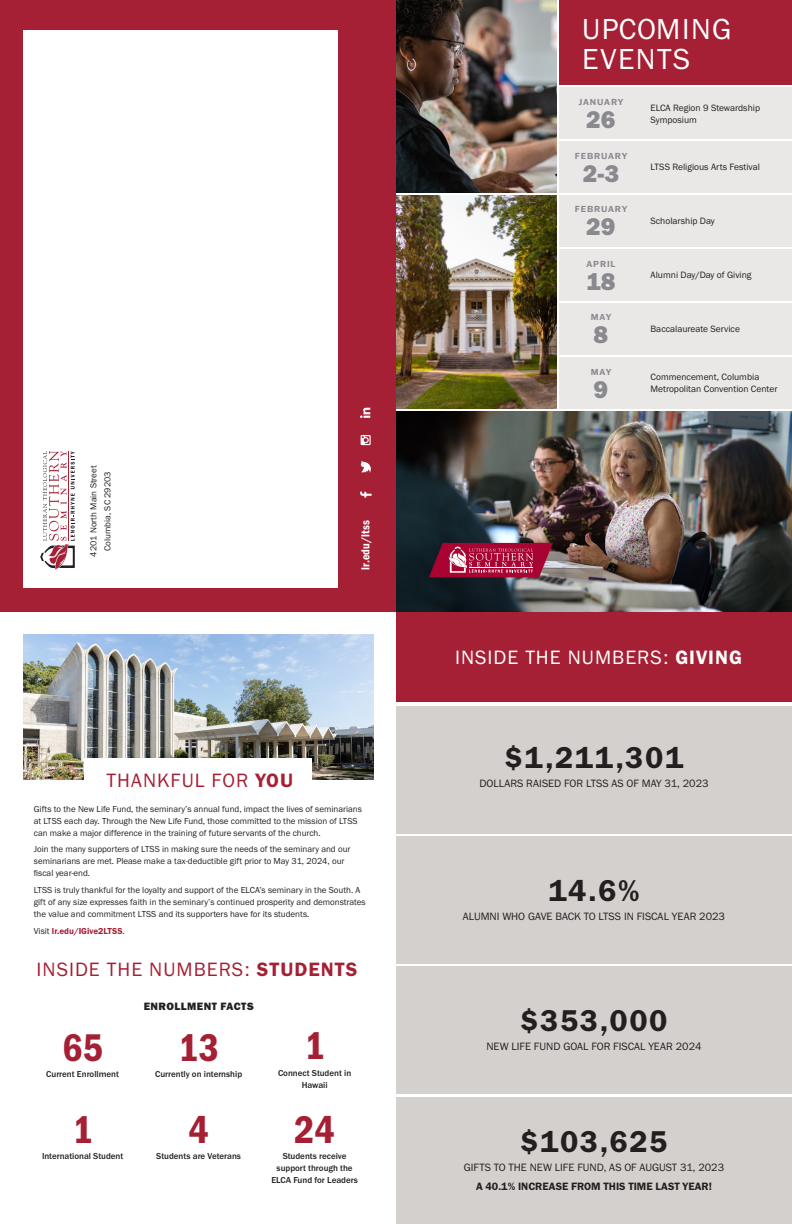
<style>
.page{position:relative;width:792px;height:1224px;background:#fff}
.page>*{position:absolute;margin:0;border:0;box-sizing:border-box;transform-origin:0 0}
.t1{font:40px "Franklin Gothic URW Con Dem";color:#a62035}
.body_copy{font:31.2px "Franklin Gothic URW Dem";letter-spacing:.05em;color:#231f20}
.body_copy-2{font:30px "Franklin Gothic URW Boo";letter-spacing:.05em;color:#fff}
.body_copy-3{font:25px "Franklin Gothic URW Hea";color:#8a8a8e}
.t2{font:20px "Franklin Gothic URW Boo";letter-spacing:.05em;color:#a62035}
.t3{font:20px "Franklin Gothic URW Boo";letter-spacing:.05em;color:#fff}
.t4{font:12px "Franklin Gothic URW Con Dem";letter-spacing:.01em;color:#fff}
.body_copy-4{font:11px "Franklin Gothic URW Boo";color:#231f20}
.body_copy-5{font:11px "Franklin Gothic URW Dem";color:#231f20}
.t5{font:11px "Franklin Gothic URW Hea";letter-spacing:.04em;color:#231f20}
.t6{font:9.5px/12px "Franklin Gothic URW Boo";color:#231f20}
.body_copy-6{font:9px/12px "Franklin Gothic URW Boo";color:#231f20}
.t7{font:500 9px/12px "Franklin Gothic URW";color:#231f20;text-align:center}
.t8{font:9px "Franklin Gothic URW Dem";color:#a62035}
.body_copy-7{font:700 8.5px "Franklin Gothic ATF";letter-spacing:.1em;color:#8a8a8e}
.s1{font-family:"Franklin Gothic URW Dem"}
.s2{font-family:"Franklin Gothic URW Boo";color:#231f20}
</style>
<div class="page">
<div style="left:396px;top:1097px;width:396px;height:127px;background:#d3d0ce"></div>
<div style="left:396px;top:967px;width:396px;height:127px;background:#d3d0ce"></div>
<div style="left:396px;top:836px;width:396px;height:128px;background:#d3d0ce"></div>
<div style="left:396px;top:706px;width:396px;height:127px;background:#d3d0ce"></div>
<div style="left:0;top:0;width:396px;height:612px;background:#a62035"></div>
<div style="left:24px;top:30px;width:314px;height:557px;background:#fff"></div>
<img style="left:23px;top:634px;width:351px;height:146px">
<div style="left:84px;top:759px;width:228px;height:43px;background:#fff"></div>
<svg style="left:40px;top:451px;width:35px;height:119px"></svg>
<svg style="left:360px;top:492px;width:12px;height:6px"></svg>
<svg style="left:361px;top:435px;width:10px;height:10px"></svg>
<svg style="left:360px;top:408px;width:10px;height:10px"></svg>
<svg style="left:361px;top:461px;width:10px;height:12px"></svg>
<div style="left:396px;top:612px;width:396px;height:90px;background:#a62035"></div>
<div style="left:559px;top:141px;width:233px;height:51px;background:#eae7e7"></div>
<div style="left:559px;top:249px;width:233px;height:51px;background:#eae7e7"></div>
<div style="left:559px;top:357px;width:233px;height:51px;background:#eae7e7"></div>
<div style="left:559px;top:87px;width:233px;height:51px;background:#eae7e7"></div>
<div style="left:559px;top:195px;width:233px;height:51px;background:#eae7e7"></div>
<div style="left:559px;top:303px;width:233px;height:51px;background:#eae7e7"></div>
<div style="left:559px;top:0;width:233px;height:84px;background:#a62035"></div>
<img style="left:396px;top:195px;width:160px;height:213px">
<img style="left:396px;top:0;width:160px;height:192px">
<img style="left:396px;top:411px;width:396px;height:201px">
<svg style="left:429px;top:543px;width:124px;height:34px;background:#ab2e52"></svg>
<p class="body_copy-6" style="left:86px;top:557px;width:93px;line-height:14px;text-align:center;rotate:-90deg">4201 North Main Street<br>Columbia, SC 29203</p>
<p class="t4" style="left:357px;top:570px;width:52px;rotate:-90deg">lr.edu/ltss</p>
<p class="t2" style="left:107px;top:768px;width:188px">THANKFUL FOR <span class="s1">YOU</span></p>
<p class="body_copy-6" style="left:34px;top:803px;width:330px">Gifts to the New Life Fund, the seminary’s annual fund, impact the lives of seminarians at LTSS each day. Through the New Life Fund, those committed to the mission of LTSS can make a major difference in the training of future servants of the church.</p>
<p class="body_copy-6" style="left:34px;top:843px;width:318px">Join the many supporters of LTSS in making sure the needs of the seminary and our seminarians are met. Please make a tax-deductible gift prior to May 31, 2024, our fiscal year-end.</p>
<p class="body_copy-6" style="left:34px;top:884px;width:333px">LTSS is truly thankful for the loyalty and support of the ELCA’s seminary in the South. A gift of any size expresses faith in the seminary’s continued prosperity and demonstrates the value and commitment LTSS and its supporters have for its students.</p>
<p class="t8" style="left:34px;top:926px;width:93px"><span class="s2">Visit</span> lr.edu/IGive2LTSS<span class="s2">.</span></p>
<p class="t2" style="left:37px;top:957px;width:322px">INSIDE THE NUMBERS: <span class="s1">STUDENTS</span></p>
<p class="t1" style="left:62px;top:1021px;width:42px">65</p>
<p class="t7" style="left:46px;top:1068px;width:74px">Current Enrollment</p>
<p class="t1" style="left:72px;top:1103px;width:22px">1</p>
<p class="t7" style="left:42px;top:1150px;width:83px">International Student</p>
<p class="t5" style="left:144px;top:1000px;width:111px">ENROLLMENT FACTS</p>
<p class="t1" style="left:178px;top:1021px;width:42px">13</p>
<p class="t7" style="left:155px;top:1068px;width:89px">Currently on internship</p>
<p class="t1" style="left:188px;top:1103px;width:22px">4</p>
<p class="t7" style="left:156px;top:1150px;width:86px">Students are Veterans</p>
<p class="t1" style="left:304px;top:1019px;width:22px">1</p>
<p class="t7" style="left:278px;top:1067px;width:75px">Connect Student in<br>Hawaii</p>
<p class="t1" style="left:294px;top:1103px;width:42px">24</p>
<p class="t7" style="left:271px;top:1150px;width:88px">Students receive support through the<br>ELCA Fund for Leaders</p>
<p class="body_copy-2" style="left:582px;top:11px;width:151px">UPCOMING</p>
<p class="body_copy-2" style="left:582px;top:40px;width:110px">EVENTS</p>
<p class="body_copy-7" style="left:579px;top:96px;width:46px">JANUARY</p>
<p class="body_copy-3" style="left:586px;top:103px;width:31px">26</p>
<p class="body_copy-7" style="left:575px;top:150px;width:54px">FEBRUARY</p>
<p class="body_copy-3" style="left:583px;top:157px;width:38px">2-3</p>
<p class="body_copy-7" style="left:575px;top:204px;width:54px">FEBRUARY</p>
<p class="body_copy-3" style="left:586px;top:211px;width:31px">29</p>
<p class="t6" style="left:651px;top:102px;width:111px">ELCA Region 9 Stewardship<br>Symposium</p>
<p class="t6" style="left:651px;top:161px;width:111px">LTSS Religious Arts Festival</p>
<p class="t6" style="left:651px;top:215px;width:66px">Scholarship Day</p>
<p class="body_copy-7" style="left:586px;top:258px;width:31px">APRIL</p>
<p class="body_copy-3" style="left:586px;top:265px;width:31px">18</p>
<p class="body_copy-7" style="left:591px;top:312px;width:22px">MAY</p>
<p class="body_copy-3" style="left:594px;top:319px;width:16px">8</p>
<p class="body_copy-7" style="left:591px;top:366px;width:22px">MAY</p>
<p class="body_copy-3" style="left:594px;top:373px;width:16px">9</p>
<p class="t6" style="left:651px;top:269px;width:102px">Alumni Day/Day of Giving</p>
<p class="t6" style="left:651px;top:323px;width:91px">Baccalaureate Service</p>
<p class="t6" style="left:651px;top:371px;width:128px">Commencement, Columbia<br>Metropolitan Convention Center</p>
<p class="t3" style="left:455px;top:645px;width:288px">INSIDE THE NUMBERS: <span class="s1">GIVING</span></p>
<p class="body_copy" style="left:505px;top:738px;width:180px">$1,211,301</p>
<p class="body_copy-4" style="left:479px;top:776px;width:231px">DOLLARS RAISED FOR LTSS AS OF MAY 31, 2023</p>
<p class="body_copy" style="left:548px;top:871px;width:93px">14.6%</p>
<p class="body_copy-4" style="left:463px;top:910px;width:264px">ALUMNI WHO GAVE BACK TO LTSS IN FISCAL YEAR 2023</p>
<p class="body_copy" style="left:520px;top:1001px;width:149px">$353,000</p>
<p class="body_copy-4" style="left:486px;top:1040px;width:217px">NEW LIFE FUND GOAL FOR FISCAL YEAR 2024</p>
<p class="body_copy" style="left:520px;top:1123px;width:149px">$103,625</p>
<p class="body_copy-4" style="left:464px;top:1161px;width:262px">GIFTS TO THE NEW LIFE FUND, AS OF AUGUST 31, 2023</p>
<p class="body_copy-5" style="left:476px;top:1180px;width:237px">A 40.1% INCREASE FROM THIS TIME LAST YEAR!</p>
</div>
